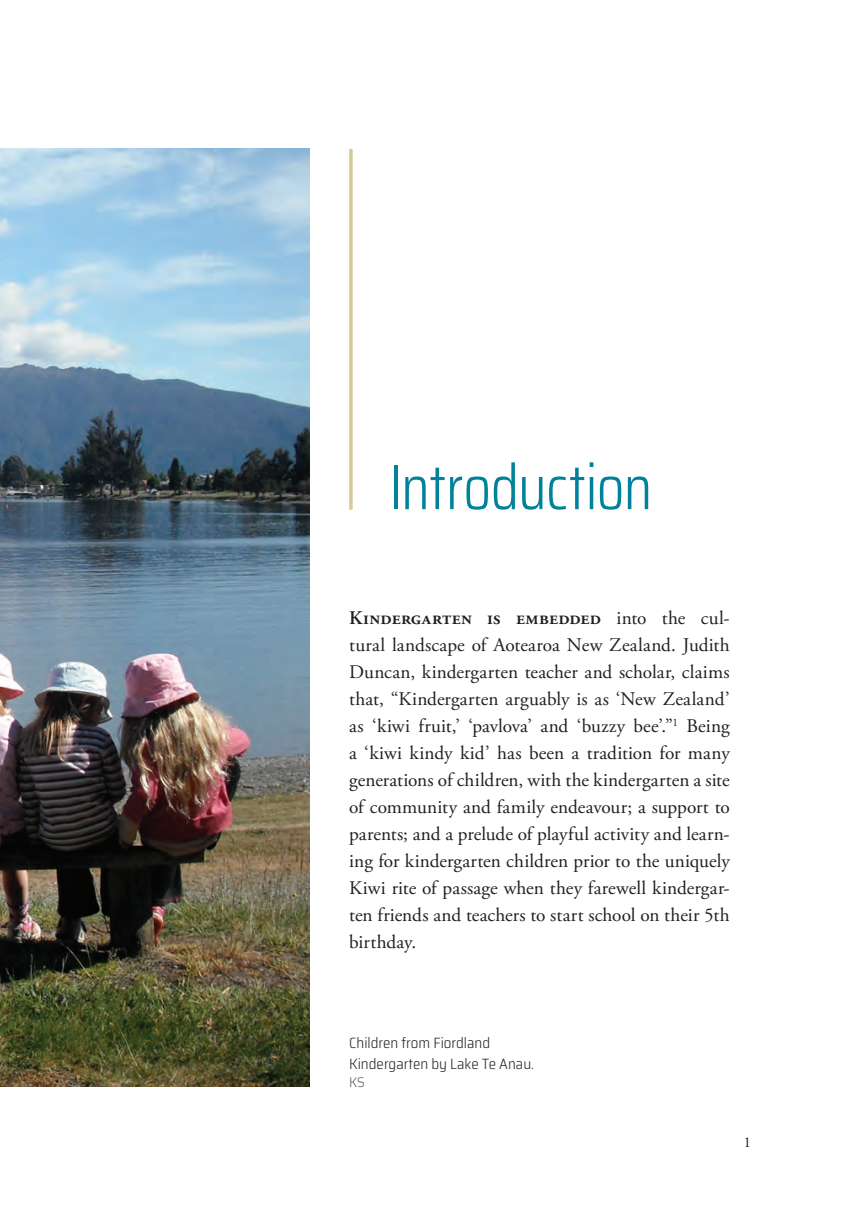
<style>
.page{position:relative;width:844px;height:1211px;background:#fff}
.page>*{position:absolute;margin:0;border:0;box-sizing:border-box;transform-origin:0 0}
.t1{font:300 63px "Saira Condensed";letter-spacing:-.01em;color:#00829b}
.t2{font:19.25px/26.9px "Adobe Garamond Pro";letter-spacing:.005em;color:#231f20;text-align:justify}
.t3{font:300 semi-condensed 14.88px/20.1px "Saira";color:#231f20}
.t4{font:14.88px "Adobe Garamond Pro";color:#231f20}
.t5{font:300 semi-condensed 14px "Saira";color:#57585a}
.s1{font-weight:600}
</style>
<div class="page">
<img style="left:1px;top:149px;width:308px;height:937px">
<img style="left:0;top:149px;width:1px;height:937px">
<hr style="left:349px;top:149px;width:3px;height:360px;background:#d6ca98">
<h1 class="t1" style="left:389px;top:440px;width:265px">Introduction</h1>
<p class="t2" style="left:349px;top:605px;width:382px"><span class="s1">Kindergarten is embedded</span> into the cul&shy;tural landscape of Aotearoa New Zealand. Judith Duncan, kindergarten teacher and scholar, claims that, “Kindergarten arguably is as ‘New Zealand’ as ‘kiwi fruit,’ ‘pavlova’ and ‘buzzy bee’.”<sup>1</sup> Being a ‘kiwi kindy kid’ has been a tradition for many generations of children, with the kindergarten a site of community and family endeavour; a support to parents; and a prelude of playful activity and learn&shy;ing for kindergarten children prior to the uniquely Kiwi rite of passage when they farewell kindergar&shy;ten friends and teachers to start school on their 5th birthday.</p>
<p class="t3" style="left:349px;top:1032px;width:186px">Children from Fiordland<br>Kindergarten by Lake Te Anau.</p>
<p class="t5" style="left:349px;top:1071px;width:17px">KS</p>
<p class="t4" style="left:744px;top:1133px;width:7px">1</p>
</div>
